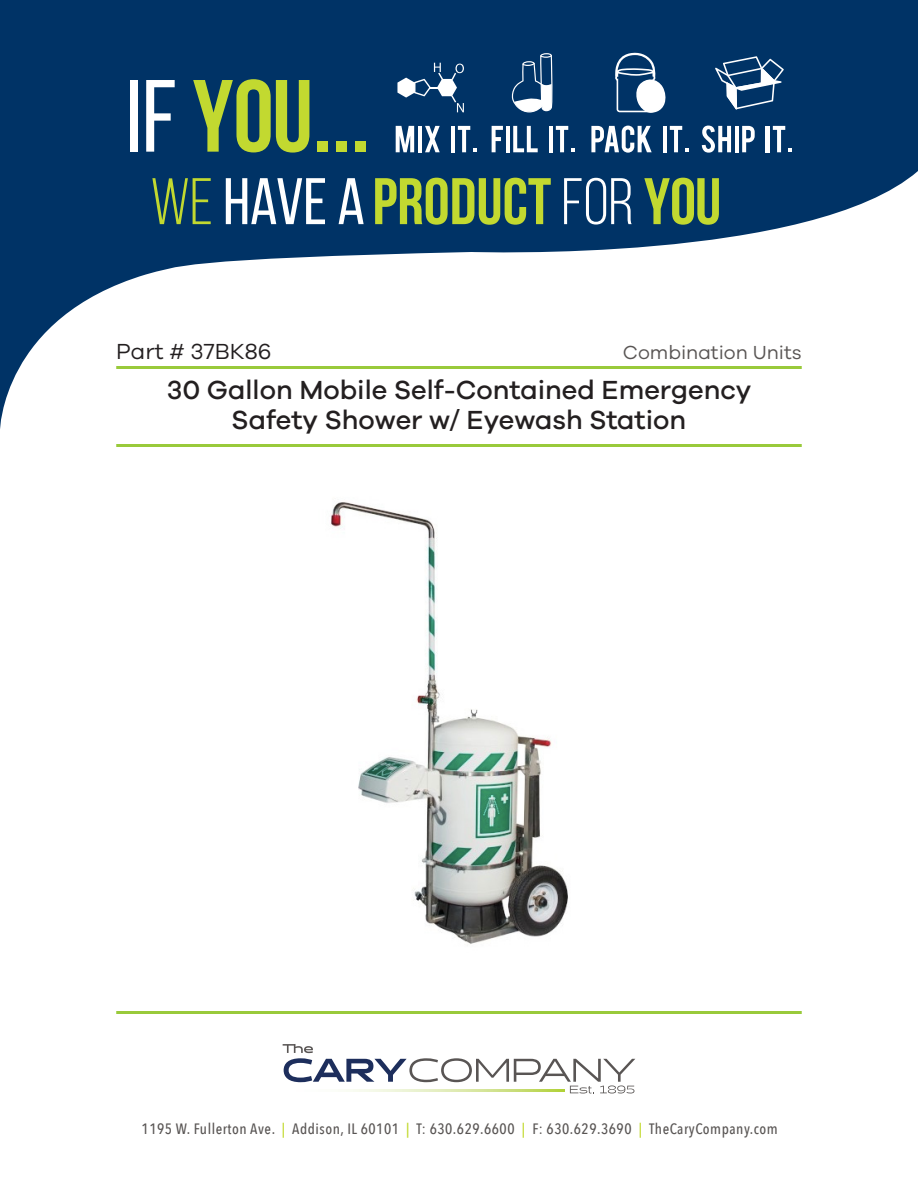
<style>
.page{position:relative;width:918px;height:1188px;background:#fff}
.page>*{position:absolute;margin:0;border:0;box-sizing:border-box;transform-origin:0 0}
.t1{font:500 27px/30px "Galano Grotesque";color:#231f20;text-align:center}
.t2{font:22.5px "Galano Grotesque";color:#231f20}
.t3{font:19.5px "Galano Grotesque";color:#595554}
.t4{font:500 15px "Avenir Next Condensed";letter-spacing:.035em;color:#595554}
.s1{color:#c2d930}
</style>
<div class="page">
<svg style="left:0;top:0;width:918px;height:429px;fill:#036"></svg>
<div style="left:130px;top:80px;width:8px;height:72px;background:#fff"></div>
<svg style="left:146px;top:80px;width:29px;height:72px"></svg>
<svg style="left:193px;top:79px;width:116px;height:74px"></svg>
<div style="left:317px;top:141px;width:11px;height:11px;background:#c2d930"></div>
<div style="left:336px;top:141px;width:11px;height:11px;background:#c2d930"></div>
<div style="left:355px;top:141px;width:11px;height:11px;background:#c2d930"></div>
<svg style="left:152px;top:178px;width:59px;height:46px"></svg>
<svg style="left:226px;top:178px;width:99px;height:46px"></svg>
<svg style="left:339px;top:178px;width:25px;height:46px"></svg>
<svg style="left:375px;top:178px;width:176px;height:47px"></svg>
<svg style="left:564px;top:178px;width:68px;height:47px"></svg>
<svg style="left:644px;top:178px;width:75px;height:47px"></svg>
<svg style="left:614px;top:52px;width:52px;height:61px"></svg>
<svg style="left:397px;top:63px;width:67px;height:49px"></svg>
<svg style="left:715px;top:56px;width:69px;height:53px"></svg>
<svg style="left:511px;top:53px;width:42px;height:60px"></svg>
<svg style="left:396px;top:126px;width:18px;height:26px"></svg>
<hr style="left:418px;top:126px;width:4px;height:26px;background:#fff">
<svg style="left:425px;top:126px;width:15px;height:26px"></svg>
<hr style="left:451px;top:126px;width:4px;height:26px;background:#fff">
<svg style="left:458px;top:126px;width:19px;height:26px"></svg>
<svg style="left:492px;top:126px;width:11px;height:26px"></svg>
<hr style="left:506px;top:126px;width:4px;height:26px;background:#fff">
<svg style="left:513px;top:126px;width:25px;height:26px"></svg>
<hr style="left:549px;top:126px;width:4px;height:26px;background:#fff">
<svg style="left:556px;top:126px;width:19px;height:26px"></svg>
<svg style="left:591px;top:126px;width:61px;height:27px"></svg>
<hr style="left:663px;top:126px;width:4px;height:26px;background:#fff">
<svg style="left:670px;top:126px;width:19px;height:26px"></svg>
<svg style="left:702px;top:126px;width:29px;height:27px"></svg>
<hr style="left:735px;top:126px;width:4px;height:26px;background:#fff">
<svg style="left:742px;top:126px;width:13px;height:26px"></svg>
<hr style="left:766px;top:126px;width:4px;height:26px;background:#fff">
<svg style="left:773px;top:126px;width:19px;height:26px"></svg>
<hr style="left:116px;top:366px;width:686px;height:3px;background:#99ca3b">
<hr style="left:116px;top:444px;width:686px;height:3px;background:#99ca3b">
<hr style="left:116px;top:1011px;width:686px;height:3px;background:#99ca3b">
<svg style="left:283px;top:1044px;width:352px;height:50px"></svg>
<img style="left:284px;top:1089px;width:281px;height:2px">
<img style="left:331px;top:502px;width:237px;height:442px">
<p class="t2" style="left:116px;top:337px;width:157px">Part # 37BK86</p>
<p class="t3" style="left:623px;top:340px;width:180px">Combination Units</p>
<p class="t1" style="left:167px;top:374px;width:586px">30 Gallon Mobile Self-Contained Emergency<br>Safety Shower w/ Eyewash Station</p>
<p class="t4" style="left:142px;top:1120px;width:638px">1195 W. Fullerton Ave. <span class="s1">|</span> Addison, IL 60101 <span class="s1">|</span> T: 630.629.6600 <span class="s1">|</span> F: 630.629.3690 <span class="s1">|</span> TheCaryCompany.com</p>
</div>
